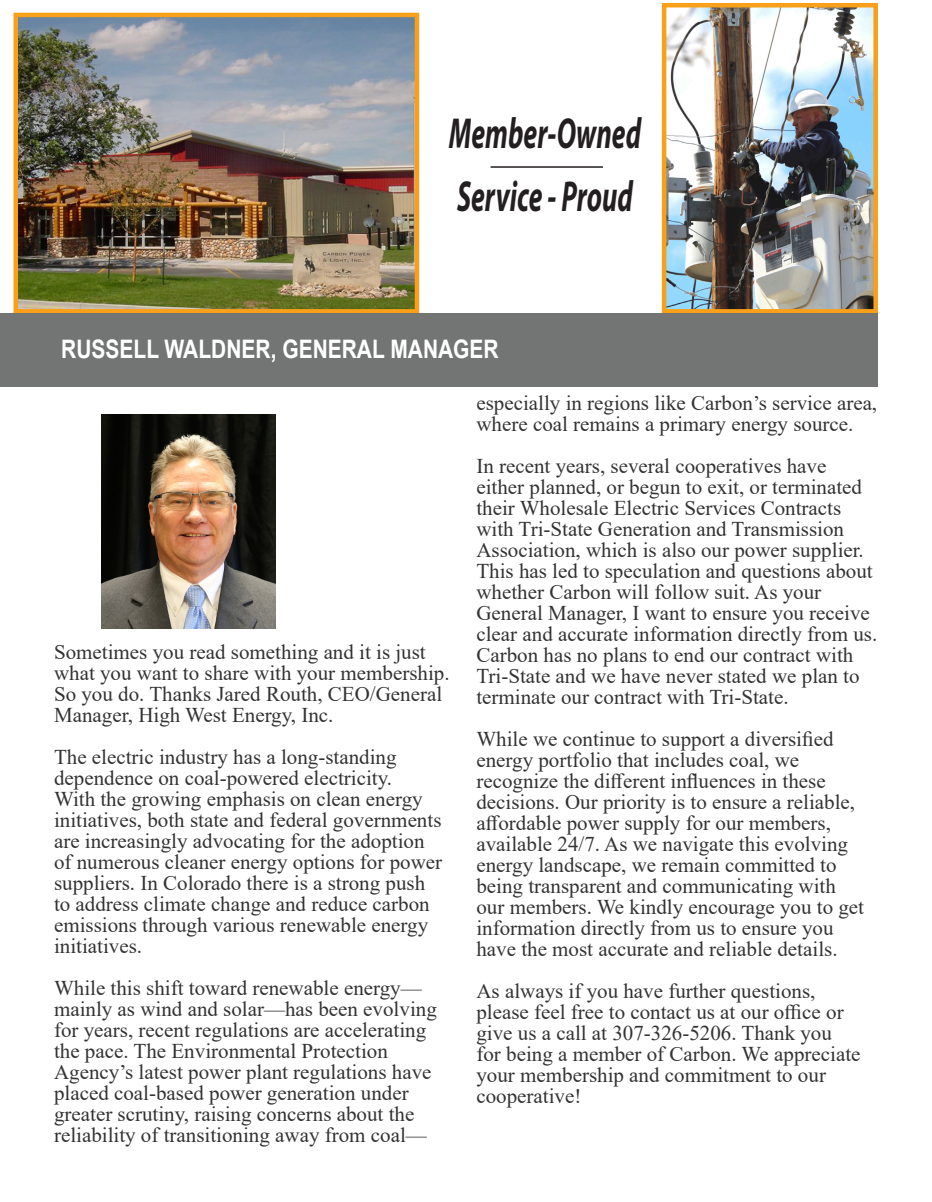
<style>
.page{position:relative;width:932px;height:1202px;background:#fff}
.page>*{position:absolute;margin:0;border:0;box-sizing:border-box;transform-origin:0 0}
.t1{font:italic 700 43.5px "Myriad Pro";color:#231f20;scale:.63 1}
.Body{font:700 25.5px "Arial";color:#fff;scale:.82 1}
.t2{font:21px/21px "Times New Roman";color:#333}
</style>
<div class="page">
<img style="left:19px;top:18px;width:395px;height:290px">
<div style="left:14px;top:13px;width:405px;height:300px;border:4px solid #f9a01a"></div>
<img style="left:667px;top:8px;width:206px;height:300px">
<div style="left:662px;top:3px;width:216px;height:310px;border:4px solid #f9a01a"></div>
<div style="left:0;top:313px;width:878px;height:74px;background:#737474"></div>
<img style="left:101px;top:414px;width:175px;height:214px">
<hr style="left:490px;top:166px;width:113px;height:2px;background:#231f20">
<p class="t1" style="left:449px;top:105px;width:306px">Member-Owned</p>
<p class="t1" style="left:457px;top:168px;width:281px">Service - Proud</p>
<p class="Body" style="left:61px;top:331px;width:535px">RUSSELL WALDNER, GENERAL MANAGER</p>
<p class="t2" style="left:54px;top:640px;width:397px">Sometimes you read something and it is just what you want to share with your membership.<br>So you do. Thanks Jared Routh, CEO/General Manager, High West Energy, Inc.</p>
<p class="t2" style="left:54px;top:745px;width:389px">The electric industry has a long-standing dependence on coal-powered electricity.<br>With the growing emphasis on clean energy initiatives, both state and federal governments are increasingly advocating for the adoption of numerous cleaner energy options for power suppliers. In Colorado there is a strong push to address climate change and reduce carbon emissions through various renewable energy initiatives.</p>
<p class="t2" style="left:54px;top:976px;width:384px">While this shift toward renewable energy— mainly as wind and solar—has been evolving for years, recent regulations are accelerating the pace. The Environmental Protection Agency’s latest power plant regulations have placed coal-based power generation under greater scrutiny, raising concerns about the reliability of transitioning away from coal—</p>
<p class="t2" style="left:476px;top:391px;width:402px">especially in regions like Carbon’s service area, where coal remains a primary energy source.</p>
<p class="t2" style="left:476px;top:454px;width:402px">In recent years, several cooperatives have either planned, or begun to exit, or terminated their Wholesale Electric Services Contracts with Tri-State Generation and Transmission Association, which is also our power supplier.<br>This has led to speculation and questions about whether Carbon will follow suit. As your General Manager, I want to ensure you receive clear and accurate information directly from us.<br>Carbon has no plans to end our contract with Tri-State and we have never stated we plan to terminate our contract with Tri-State.</p>
<p class="t2" style="left:476px;top:727px;width:389px">While we continue to support a diversified energy portfolio that includes coal, we recognize the different influences in these decisions. Our priority is to ensure a reliable, affordable power supply for our members, available 24/7. As we navigate this evolving energy landscape, we remain committed to being transparent and communicating with our members. We kindly encourage you to get information directly from us to ensure you have the most accurate and reliable details.</p>
<p class="t2" style="left:476px;top:979px;width:385px">As always if you have further questions, please feel free to contact us at our office or give us a call at 307-326-5206. Thank you for being a member of Carbon. We appreciate your membership and commitment to our cooperative!</p>
</div>
